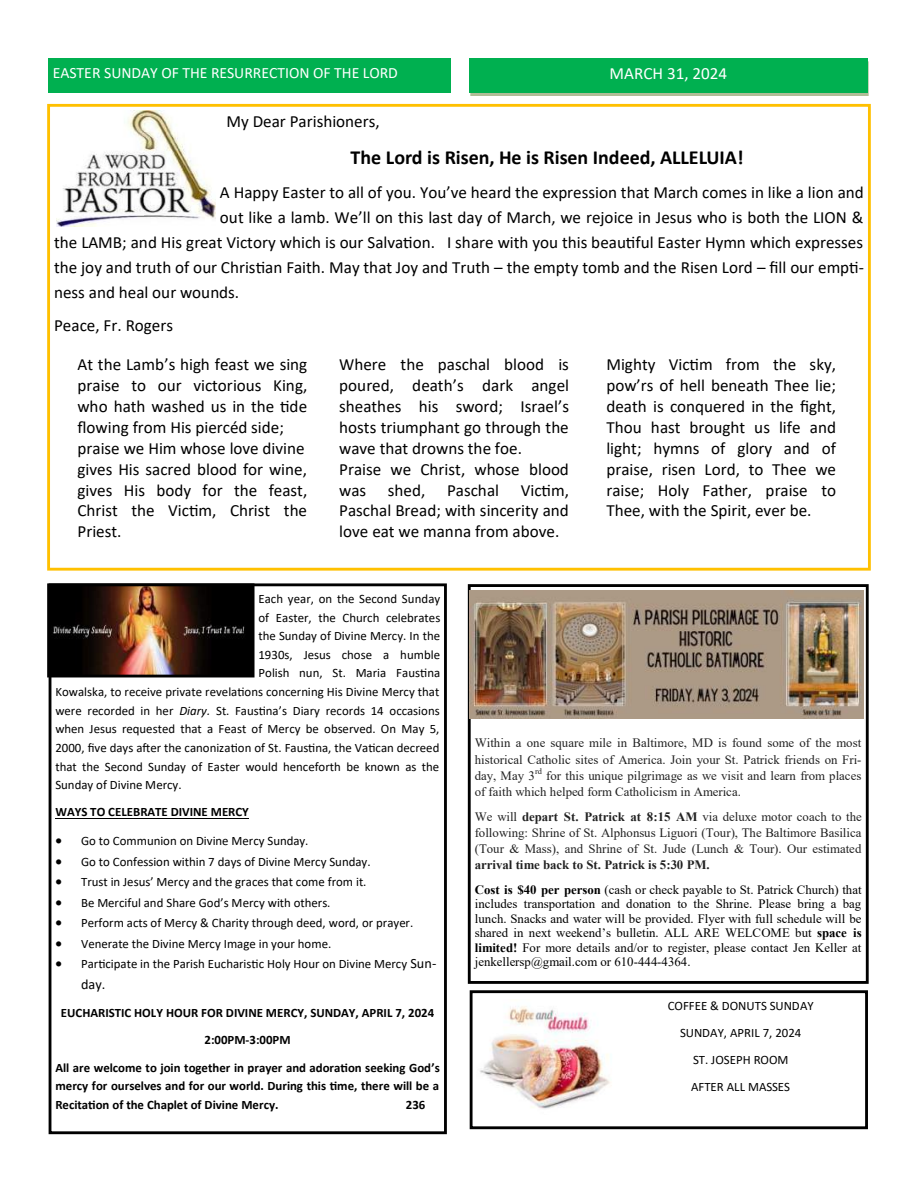
<style>
.page{position:relative;width:918px;height:1188px;background:#fff}
.page>*{position:absolute;margin:0;border:0;box-sizing:border-box;transform-origin:0 0}
.t1{font:700 19.95px "Calibri";color:#000}
.t2{font:17.1px/20.9px "Calibri";color:#000;text-align:justify}
.t3{font:17.1px "Calibri";color:#fff}
.t4{font:15.75px "Calibri";color:#fff}
.t5{font:14.25px "Calibri";color:#000}
.t6{font:12.9px "Calibri";letter-spacing:-.005em;color:#000}
.t7{font:700 12.9px "Times New Roman";color:#222}
.t8{font:12.75px "Calibri";color:#000}
.t9{font:12.75px/16.2px "Times New Roman";color:#222;text-align:justify}
.t10{font:12.75px/14.5px "Times New Roman";color:#000;text-align:justify}
.t11{font:700 12.75px/18.6px "Calibri";color:#000;text-align:justify}
.s1{font-style:italic}
.s2{font-size:14.25px}
.s3{font-weight:700}
</style>
<div class="page">
<div style="left:49px;top:59px;width:402px;height:34px;background:#00b050"></div>
<img style="left:470px;top:61px;width:399px;height:35px">
<div style="left:469px;top:59px;width:398px;height:34px;background:#00b050"></div>
<div style="left:47px;top:104px;width:824px;height:467px;border:3px solid #ffc000"></div>
<img style="left:56px;top:110px;width:160px;height:116px">
<div style="left:49px;top:583px;width:398px;height:551px;border:3px solid #000"></div>
<hr style="left:55px;top:818px;width:194px;height:1px;background:#000">
<img style="left:51px;top:587px;width:200px;height:86px">
<div style="left:47px;top:583px;width:208px;height:94px;border:3px solid #000"></div>
<div style="left:468px;top:584px;width:401px;height:400px;border:3px solid #000"></div>
<img style="left:469px;top:591px;width:395px;height:127px">
<div style="left:470px;top:990px;width:398px;height:139px;border:3px solid #000"></div>
<img style="left:480px;top:1006px;width:131px;height:103px">
<p class="t4" style="left:53px;top:66px;width:347px">EASTER SUNDAY OF THE RESURRECTION OF THE LORD</p>
<p class="t3" style="left:610px;top:66px;width:119px">MARCH 31, 2024</p>
<p class="t2" style="left:226px;top:113px;width:155px">My Dear Parishioners,</p>
<p class="t1" style="left:351px;top:149px;width:394px">The Lord is Risen, He is Risen Indeed, ALLELUIA!</p>
<p class="t2" style="left:220px;top:184px;width:645px">A Happy Easter to all of you. You’ve heard the expression that March comes in like a lion and</p>
<p class="t2" style="left:220px;top:209px;width:645px">out like a lamb. We’ll on this last day of March, we rejoice in Jesus who is both the LION &amp;</p>
<p class="t2" style="left:54px;top:233px;width:811px">the LAMB; and His great Victory which is our Salvation. I share with you this beautiful Easter Hymn which expresses</p>
<p class="t2" style="left:54px;top:258px;width:811px">the joy and truth of our Christian Faith. May that Joy and Truth – the empty tomb and the Risen Lord – fill our empti-</p>
<p class="t2" style="left:54px;top:283px;width:187px">ness and heal our wounds.</p>
<p class="t2" style="left:54px;top:316px;width:120px">Peace, Fr. Rogers</p>
<p class="t2" style="left:77px;top:356px;width:231px">At the Lamb’s high feast we sing praise to our victorious King, who hath washed us in the tide flowing from His piercéd side;</p>
<p class="t2" style="left:77px;top:439px;width:229px">praise we Him whose love divine</p>
<p class="t2" style="left:77px;top:460px;width:231px">gives His sacred blood for wine, gives His body for the feast, Christ the Victim, Christ the Priest.</p>
<p class="t2" style="left:606px;top:356px;width:231px">Mighty Victim from the sky, pow’rs of hell beneath Thee lie; death is conquered in the fight, Thou hast brought us life and light; hymns of glory and of praise, risen Lord, to Thee we raise; Holy Father, praise to Thee, with the Spirit, ever be.</p>
<p class="t2" style="left:339px;top:356px;width:232px">Where the paschal blood is poured, death’s dark angel sheathes his sword; Israel’s hosts triumphant go through the wave that drowns the foe.</p>
<p class="t2" style="left:339px;top:460px;width:231px">Praise we Christ, whose blood was</p>
<p class="t2" style="left:388px;top:481px;width:39px">shed,</p>
<p class="t2" style="left:447px;top:481px;width:54px">Paschal</p>
<p class="t2" style="left:339px;top:481px;width:231px;text-indent:181px">Victim, Paschal Bread; with sincerity and love eat we manna from above.</p>
<p class="t8" style="left:258px;top:593px;width:183px">Each year, on the Second Sunday</p>
<p class="t6" style="left:258px;top:612px;width:183px">of Easter, the Church celebrates</p>
<p class="t8" style="left:258px;top:631px;width:183px">the Sunday of Divine Mercy. In the</p>
<p class="t8" style="left:258px;top:649px;width:183px">1930s, Jesus chose a humble</p>
<p class="t8" style="left:258px;top:668px;width:183px">Polish nun, St. Maria Faustina</p>
<p class="t8" style="left:55px;top:687px;width:385px">Kowalska, to receive private revelations concerning His Divine Mercy that</p>
<p class="t8" style="left:55px;top:705px;width:386px">were recorded in her <span class="s1">Diary.</span> St. Faustina’s Diary records 14 occasions</p>
<p class="t8" style="left:55px;top:724px;width:386px">when Jesus requested that a Feast of Mercy be observed. On May 5,</p>
<p class="t8" style="left:55px;top:742px;width:385px">2000, five days after the canonization of St. Faustina, the Vatican decreed</p>
<p class="t8" style="left:55px;top:761px;width:385px">that the Second Sunday of Easter would henceforth be known as the</p>
<p class="t8" style="left:55px;top:780px;width:128px">Sunday of Divine Mercy.</p>
<p class="t11" style="left:55px;top:804px;width:195px">WAYS TO CELEBRATE DIVINE MERCY</p>
<p class="t8" style="left:55px;top:836px;width:255px">• Go to Communion on Divine Mercy Sunday.</p>
<p class="t6" style="left:55px;top:856px;width:317px">• Go to Confession within 7 days of Divine Mercy Sunday.</p>
<p class="t8" style="left:55px;top:877px;width:313px">• Trust in Jesus’ Mercy and the graces that come from it.</p>
<p class="t8" style="left:55px;top:897px;width:277px">• Be Merciful and Share God’s Mercy with others.</p>
<p class="t8" style="left:55px;top:918px;width:359px">• Perform acts of Mercy &amp; Charity through deed, word, or prayer.</p>
<p class="t8" style="left:55px;top:938px;width:277px">• Venerate the Divine Mercy Image in your home.</p>
<p class="t8" style="left:55px;top:959px;width:382px">• Participate in the Parish Eucharistic Holy Hour on Divine Mercy <span class="s2">Sun-</span></p>
<p class="t5" style="left:81px;top:978px;width:26px">day.</p>
<p class="t11" style="left:61px;top:1005px;width:375px">EUCHARISTIC HOLY HOUR FOR DIVINE MERCY, SUNDAY, APRIL 7, 2024</p>
<p class="t11" style="left:205px;top:1032px;width:88px">2:00PM-3:00PM</p>
<p class="t11" style="left:55px;top:1059px;width:386px">All are welcome to join together in prayer and adoration seeking God’s mercy for ourselves and for our world. During this time, there will be a Recitation of the Chaplet of Divine Mercy.</p>
<p class="t11" style="left:406px;top:1096px;width:21px">236</p>
<p class="t9" style="left:475px;top:735px;width:388px">Within a one square mile in Baltimore, MD is found some of the most historical Catholic sites of America. Join your St. Patrick friends on Fri&shy;day, May 3<sup>rd</sup> for this unique pilgrimage as we visit and learn from places of faith which helped form Catholicism in America.</p>
<p class="t9" style="left:475px;top:808px;width:389px">We will <span class="s3">depart St. Patrick at 8:15 AM</span> via deluxe motor coach to the following: Shrine of St. Alphonsus Liguori (Tour), The Baltimore Basilica (Tour &amp; Mass), and Shrine of St. Jude (Lunch &amp; Tour). Our estimated</p>
<p class="t7" style="left:475px;top:857px;width:236px">arrival time back to St. Patrick is 5:30 PM.</p>
<p class="t10" style="left:475px;top:882px;width:388px"><span class="s3">Cost is $40 per person</span> (cash or check payable to St. Patrick Church) that includes transportation and donation to the Shrine. Please bring a bag lunch. Snacks and water will be provided. Flyer with full schedule will be shared in next weekend’s bulletin. ALL ARE WELCOME but <span class="s3">space is limited!</span> For more details and/or to register, please contact Jen Keller at jenkellersp@gmail.com or 610-444-4364.</p>
<p class="t8" style="left:668px;top:1000px;width:147px">COFFEE &amp; DONUTS SUNDAY</p>
<p class="t8" style="left:680px;top:1027px;width:123px">SUNDAY, APRIL 7, 2024</p>
<p class="t8" style="left:693px;top:1055px;width:97px">ST. JOSEPH ROOM</p>
<p class="t8" style="left:691px;top:1082px;width:100px">AFTER ALL MASSES</p>
</div>
